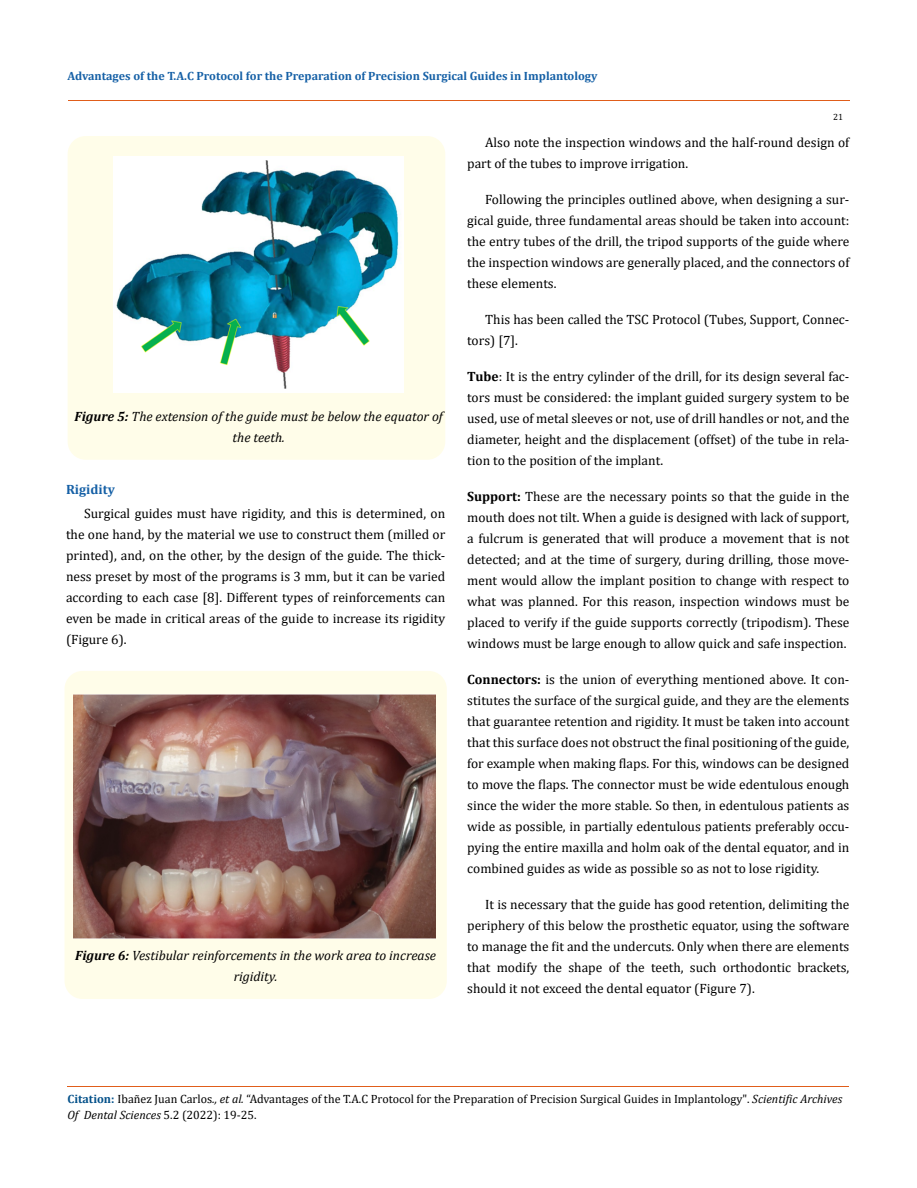
<style>
.page{position:relative;width:917px;height:1188px;background:#fff}
.page>*{position:absolute;margin:0;border:0;box-sizing:border-box;transform-origin:0 0}
.t1{font:13.5px/21px "Cambria";color:#000;text-align:justify}
.t2{font:italic 13.5px/21px "Cambria";color:#000;text-align:center}
.t3{font:700 13.5px "Cambria";color:#1560a6}
.t4{font:12px/16.5px "Cambria";color:#000}
.t5{font:700 12px "Cambria";color:#1560a6}
.t6{font:9px "Cambria";color:#000}
.s1{font-weight:700}
.s2{font-weight:700;color:#035089}
.s3{font-style:italic}
</style>
<div class="page">
<hr style="left:68px;top:101px;width:781px;height:1px;background:#e05d1a">
<div style="left:68px;top:136px;width:377px;height:324px;background:#fffde9;border-radius:18px"></div>
<img style="left:114px;top:157px;width:289px;height:235px">
<div style="left:64px;top:671px;width:383px;height:328px;background:#fffde9;border-radius:18px"></div>
<img style="left:73px;top:694px;width:362px;height:245px">
<hr style="left:67px;top:1087px;width:782px;height:1px;background:#e05d1a">
<p class="t5" style="left:68px;top:68px;width:531px">Advantages of the T.A.C Protocol for the Preparation of Precision Surgical Guides in Implantology</p>
<p class="t6" style="left:833px;top:112px;width:11px">21</p>
<p class="t2" style="left:75px;top:405px;width:370px"><span class="s1">Figure 5:</span> The extension of the guide must be below the equator of the teeth.</p>
<p class="t3" style="left:66px;top:480px;width:50px">Rigidity</p>
<p class="t1" style="left:66px;top:503px;width:381px;text-indent:18px">Surgical guides must have rigidity, and this is determined, on the one hand, by the material we use to construct them (milled or printed), and, on the other, by the design of the guide. The thick&shy;ness preset by most of the programs is 3 mm, but it can be varied according to each case [8]. Different types of reinforcements can even be made in critical areas of the guide to increase its rigidity (Figure 6).</p>
<p class="t2" style="left:75px;top:944px;width:362px"><span class="s1">Figure 6:</span> Vestibular reinforcements in the work area to increase rigidity.</p>
<p class="t1" style="left:467px;top:131px;width:383px;text-indent:18px">Also note the inspection windows and the half-round design of part of the tubes to improve irrigation.</p>
<p class="t1" style="left:467px;top:188px;width:384px;text-indent:18px">Following the principles outlined above, when designing a sur&shy;gical guide, three fundamental areas should be taken into account: the entry tubes of the drill, the tripod supports of the guide where the inspection windows are generally placed, and the connectors of these elements.</p>
<p class="t1" style="left:467px;top:308px;width:384px;text-indent:18px">This has been called the TSC Protocol (Tubes, Support, Connec&shy;tors) [7].</p>
<p class="t1" style="left:467px;top:365px;width:384px"><span class="s1">Tube</span>: It is the entry cylinder of the drill, for its design several fac&shy;tors must be considered: the implant guided surgery system to be used, use of metal sleeves or not, use of drill handles or not, and the diameter, height and the displacement (offset) of the tube in rela&shy;tion to the position of the implant.</p>
<p class="t1" style="left:467px;top:485px;width:384px"><span class="s1">Support:</span> These are the necessary points so that the guide in the mouth does not tilt. When a guide is designed with lack of support, a fulcrum is generated that will produce a movement that is not detected; and at the time of surgery, during drilling, those move&shy;ment would allow the implant position to change with respect to what was planned. For this reason, inspection windows must be placed to verify if the guide supports correctly (tripodism). These windows must be large enough to allow quick and safe inspection.</p>
<p class="t1" style="left:467px;top:669px;width:384px"><span class="s1">Connectors:</span> is the union of everything mentioned above. It con&shy;stitutes the surface of the surgical guide, and they are the elements that guarantee retention and rigidity. It must be taken into account that this surface does not obstruct the final positioning of the guide, for example when making flaps. For this, windows can be designed to move the flaps. The connector must be wide edentulous enough since the wider the more stable. So then, in edentulous patients as wide as possible, in partially edentulous patients preferably occu&shy;pying the entire maxilla and holm oak of the dental equator, and in combined guides as wide as possible so as not to lose rigidity.</p>
<p class="t1" style="left:467px;top:894px;width:384px;text-indent:18px">It is necessary that the guide has good retention, delimiting the periphery of this below the prosthetic equator, using the software to manage the fit and the undercuts. Only when there are elements that modify the shape of the teeth, such orthodontic brackets, should it not exceed the dental equator (Figure 7).</p>
<p class="t4" style="left:67px;top:1090px;width:776px"><span class="s2">Citation:</span> Ibañez Juan Carlos<span class="s3">., et al.</span> “Advantages of the T.A.C Protocol for the Preparation of Precision Surgical Guides in Implantology". <span class="s3">Scientific Archives<br>Of Dental Sciences</span> 5.2 (2022): 19-25.</p>
</div>
